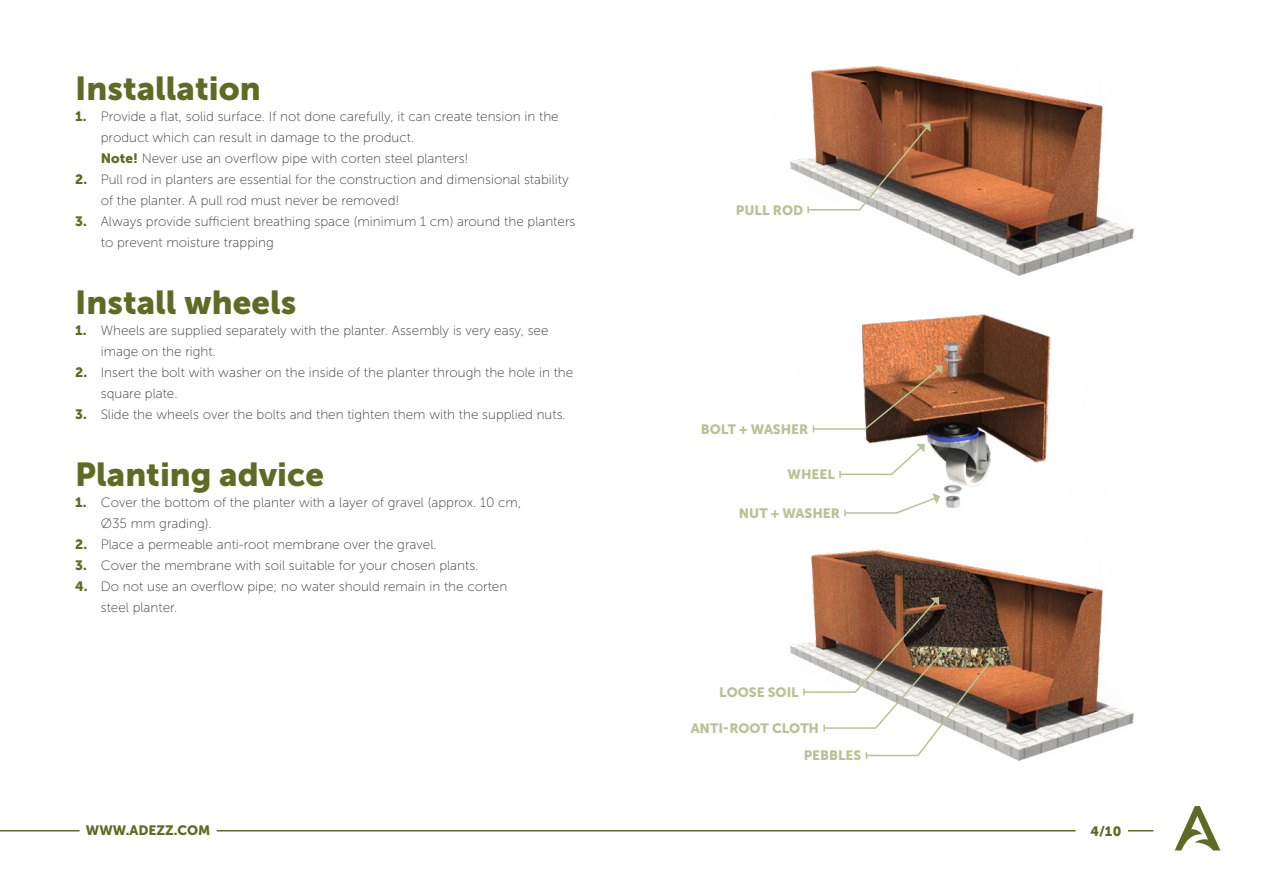
<style>
.page{position:relative;width:1263px;height:893px;background:#fff}
.page>*{position:absolute;margin:0;border:0;box-sizing:border-box;transform-origin:0 0}
.t1{font:33px "Museo Sans 900";color:#5f6b24}
.t2{font:13.5px/21px "Museo Sans 100";color:#3c3c3b}
.t3{font:13.5px/27.5px "Museo Sans 900";color:#b6c494}
.t4{font:13.5px "Museo Sans 900";color:#5f6b24}
.s1{font-family:"Museo Sans 900";color:#5f6b24}
</style>
<div class="page">
<svg style="left:1175px;top:806px;width:45px;height:44px"></svg>
<svg style="left:1128px;top:830px;width:25px;height:1px"></svg>
<hr style="left:0;top:830px;width:80px;height:1px;background:#5f6b24">
<hr style="left:217px;top:830px;width:859px;height:1px;background:#5f6b24">
<img style="left:812px;top:314px;width:239px;height:195px">
<img style="left:790px;top:65px;width:344px;height:211px">
<img style="left:790px;top:549px;width:344px;height:212px">
<svg style="left:807px;top:123px;width:124px;height:90px"></svg>
<svg style="left:812px;top:365px;width:131px;height:67px"></svg>
<svg style="left:838px;top:444px;width:87px;height:34px"></svg>
<svg style="left:843px;top:493px;width:97px;height:23px"></svg>
<svg style="left:802px;top:597px;width:192px;height:162px"></svg>
<h1 class="t1" style="left:75px;top:70px;width:187px">Installation</h1>
<p class="t2" style="left:101px;top:106px;width:459px;text-indent:-26px"><span class="s1">1.</span> Provide a flat, solid surface. If not done carefully, it can create tension in the product which can result in damage to the product.<br><span class="s1">Note!</span> Never use an overflow pipe with corten steel planters!</p>
<p class="t2" style="left:101px;top:169px;width:469px;text-indent:-26px"><span class="s1">2.</span> Pull rod in planters are essential for the construction and dimensional stability of the planter. A pull rod must never be removed!</p>
<p class="t2" style="left:101px;top:211px;width:476px;text-indent:-26px"><span class="s1">3.</span> Always provide sufficient breathing space (minimum 1 cm) around the planters to prevent moisture trapping</p>
<h1 class="t1" style="left:75px;top:284px;width:222px">Install wheels</h1>
<p class="t2" style="left:101px;top:320px;width:449px;text-indent:-26px"><span class="s1">1.</span> Wheels are supplied separately with the planter. Assembly is very easy, see image on the right.</p>
<p class="t2" style="left:101px;top:362px;width:474px;text-indent:-26px"><span class="s1">2.</span> Insert the bolt with washer on the inside of the planter through the hole in the square plate.</p>
<p class="t2" style="left:75px;top:404px;width:492px"><span class="s1">3.</span> Slide the wheels over the bolts and then tighten them with the supplied nuts.</p>
<h1 class="t1" style="left:75px;top:456px;width:250px">Planting advice</h1>
<p class="t2" style="left:101px;top:492px;width:422px;text-indent:-26px"><span class="s1">1.</span> Cover the bottom of the planter with a layer of gravel (approx. 10 cm,<br>Ø35 mm grading).</p>
<p class="t2" style="left:75px;top:534px;width:363px"><span class="s1">2.</span> Place a permeable anti-root membrane over the gravel.</p>
<p class="t2" style="left:75px;top:555px;width:405px"><span class="s1">3.</span> Cover the membrane with soil suitable for your chosen plants.</p>
<p class="t2" style="left:101px;top:576px;width:408px;text-indent:-26px"><span class="s1">4.</span> Do not use an overflow pipe; no water should remain in the corten steel planter.</p>
<p class="t3" style="left:736px;top:196px;width:69px">PULL ROD</p>
<p class="t3" style="left:701px;top:415px;width:109px">BOLT + WASHER</p>
<p class="t3" style="left:787px;top:461px;width:49px">WHEEL</p>
<p class="t3" style="left:739px;top:499px;width:103px">NUT + WASHER</p>
<p class="t3" style="left:719px;top:678px;width:81px">LOOSE SOIL</p>
<p class="t3" style="left:804px;top:714px;width:59px;text-indent:-113px">ANTI-ROOT CLOTH<br>PEBBLES</p>
<p class="t4" style="left:86px;top:823px;width:126px">WWW.ADEZZ.COM</p>
<p class="t4" style="left:1090px;top:823px;width:33px">4/10</p>
</div>
